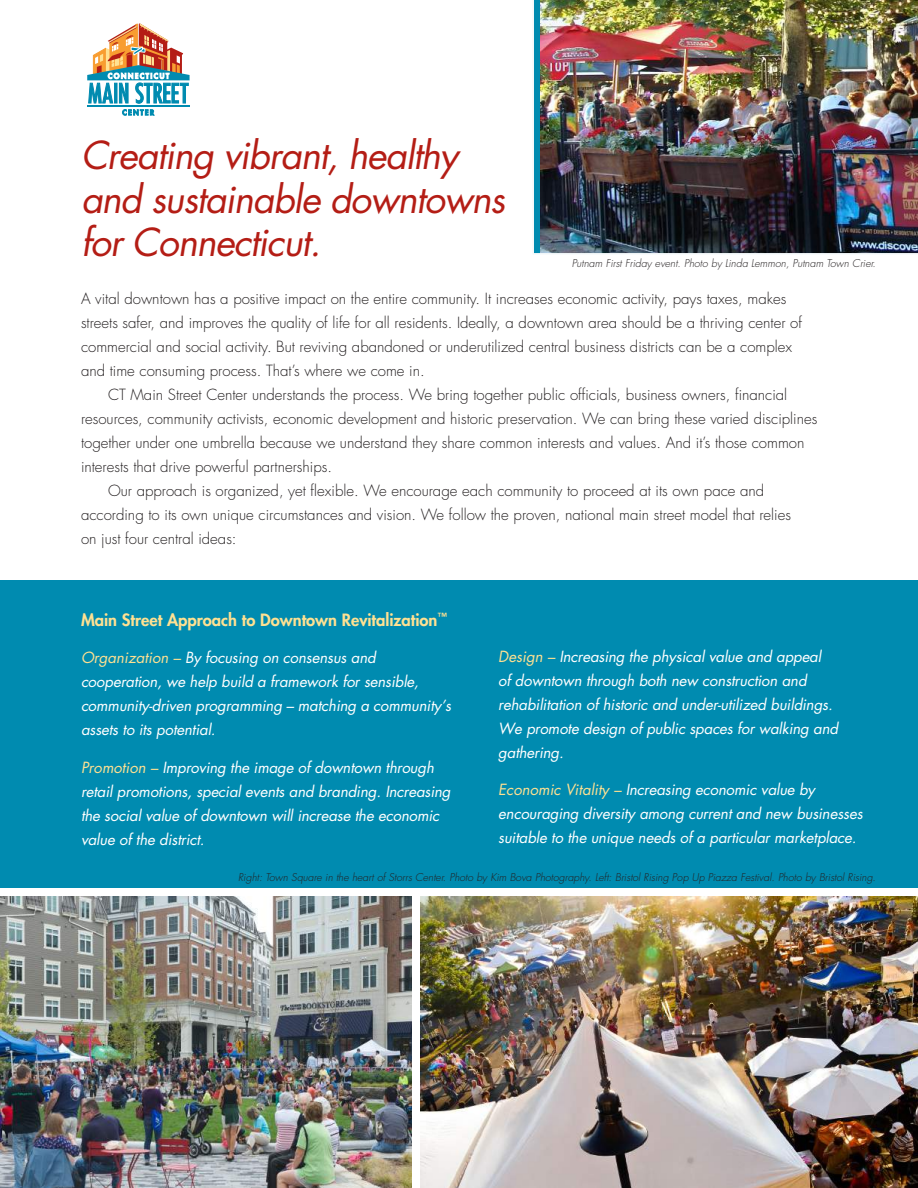
<style>
.page{position:relative;width:918px;height:1188px;background:#fff}
.page>*{position:absolute;margin:0;border:0;box-sizing:border-box;transform-origin:0 0}
.t1{font:italic 37.5px/43.5px "Futura";letter-spacing:-.03em;color:#b41d15}
.t2{font:800 16.5px "Futura";color:#ffe192}
.t3{font:300 15px/24px "Futura";color:#231f20}
.t4{font:italic 15px/24px "Futura";letter-spacing:-.01em;color:#fff}
.t5{font:italic 300 10.5px "Futura";color:#231f20}
.s1{color:#ffe192}
</style>
<div class="page">
<div style="left:0;top:580px;width:918px;height:308px;background:#008bb0"></div>
<img style="left:420px;top:897px;width:498px;height:291px">
<img style="left:533px;top:0;width:385px;height:254px">
<img style="left:0;top:897px;width:411px;height:291px">
<hr style="left:87px;top:106px;width:103px;height:1px;background:#008bb0">
<svg style="left:122px;top:109px;width:32px;height:6px"></svg>
<svg style="left:87px;top:23px;width:103px;height:80px"></svg>
<h1 class="t1" style="left:81px;top:133px;width:426px">Creating vibrant, healthy and sustainable downtowns for Connecticut.</h1>
<p class="t5" style="left:572px;top:257px;width:306px">Putnam First Friday event. Photo by Linda Lemmon, Putnam Town Crier.</p>
<p class="t3" style="left:81px;top:286px;width:723px">A vital downtown has a positive impact on the entire community. It increases economic activity, pays taxes, makes streets safer, and improves the quality of life for all residents. Ideally, a downtown area should be a thriving center of commercial and social activity. But reviving abandoned or underutilized central business districts can be a complex and time consuming process. That’s where we come in.</p>
<p class="t3" style="left:108px;top:382px;width:681px">CT Main Street Center understands the process. We bring together public officials, business owners, financial</p>
<p class="t3" style="left:81px;top:406px;width:738px">resources, community activists, economic development and historic preservation. We can bring these varied disciplines</p>
<p class="t3" style="left:81px;top:430px;width:725px">together under one umbrella because we understand they share common interests and values. And it’s those common</p>
<p class="t3" style="left:81px;top:454px;width:253px">interests that drive powerful partnerships.</p>
<p class="t3" style="left:108px;top:478px;width:658px">Our approach is organized, yet flexible. We encourage each community to proceed at its own pace and</p>
<p class="t3" style="left:81px;top:502px;width:711px">according to its own unique circumstances and vision. We follow the proven, national main street model that relies</p>
<p class="t3" style="left:81px;top:526px;width:157px">on just four central ideas:</p>
<p class="t2" style="left:81px;top:609px;width:368px">Main Street Approach to Downtown Revitalization<sup>™</sup></p>
<p class="t4" style="left:81px;top:646px;width:372px"><span class="s1">Organization –</span> By focusing on consensus and cooperation, we help build a framework for sensible, community-driven programming – matching a community’s assets to its potential.</p>
<p class="t4" style="left:81px;top:755px;width:371px"><span class="s1">Promotion –</span> Improving the image of downtown through retail promotions, special events and branding. Increasing the social value of downtown will increase the economic value of the district.</p>
<p class="t4" style="left:498px;top:644px;width:341px"><span class="s1">Design –</span> Increasing the physical value and appeal<br>of downtown through both new construction and rehabilitation of historic and under-utilized buildings.<br>We promote design of public spaces for walking and gathering.</p>
<p class="t4" style="left:498px;top:778px;width:366px"><span class="s1">Economic Vitality –</span> Increasing economic value by encouraging diversity among current and new businesses suitable to the unique needs of a particular marketplace.</p>
<p class="t5" style="left:238px;top:870px;width:639px">Right: Town Square in the heart of Storrs Center. Photo by Kim Bova Photography. Left: Bristol Rising Pop Up Piazza Festival. Photo by Bristol Rising.</p>
</div>
